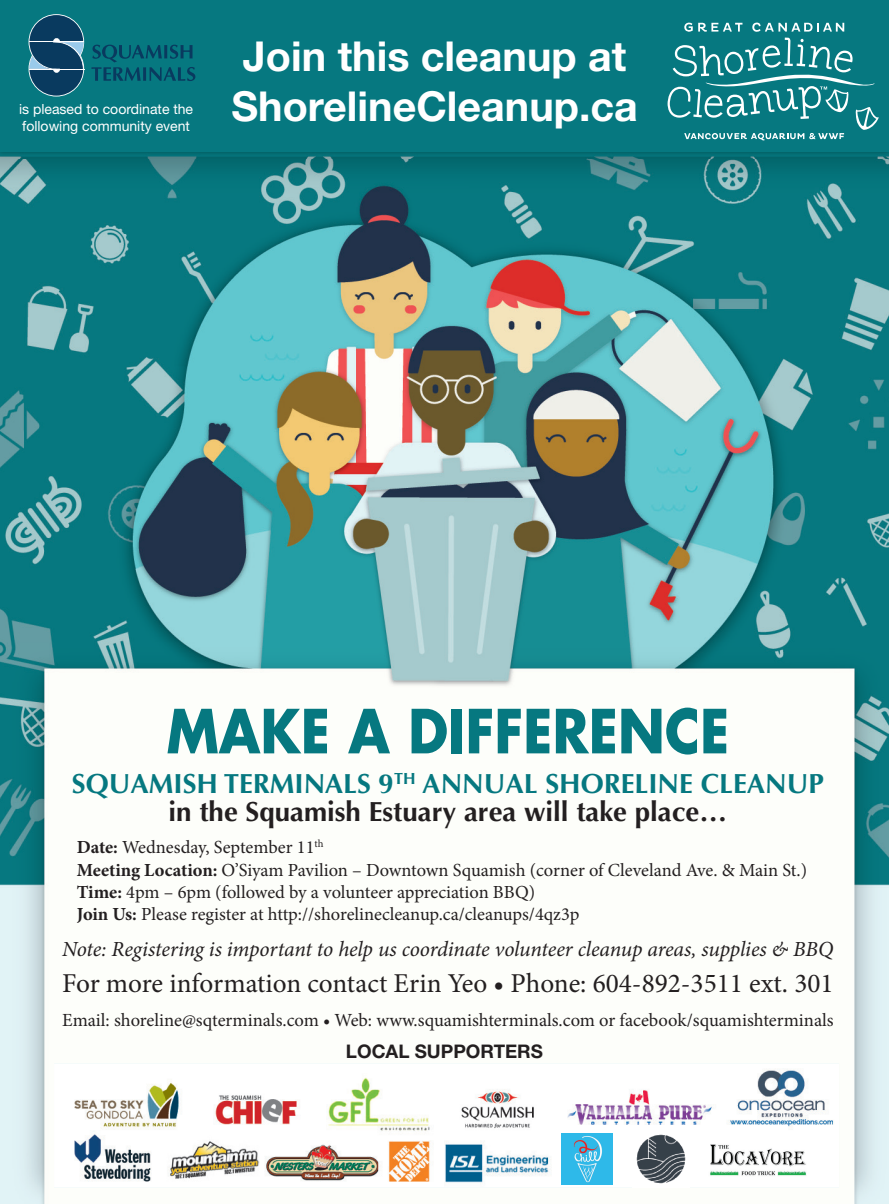
<style>
.page{position:relative;width:889px;height:1204px;background:#fff}
.page>*{position:absolute;margin:0;border:0;box-sizing:border-box;transform-origin:0 0}
.t1{font:700 59.12px "Futura Std";color:#067880;scale:.9 1}
.t2{font:700 41.25px/49.5px "Helvetica Neue LT Std";color:#fff}
.t3{font:700 27.62px/27.6px "Optima";color:#067880;text-align:center}
.t4{font:27.25px "Minion Pro";color:#231f20}
.t5{font:italic 21.5px "Minion Pro";letter-spacing:-.01em;color:#231f20}
.t6{font:700 18.75px "Helvetica Neue LT Std";color:#231f20}
.t7{font:18.5px/22.1px "Minion Pro";color:#231f20}
.t8{font:14px/16.9px "Helvetica Neue LT Std";color:#fff}
.s1{color:#231f20}
.s2{font-weight:700}
</style>
<div class="page">
<img style="left:0;top:152px;width:889px;height:1052px">
<div style="left:0;top:0;width:889px;height:152px;background:#067880"></div>
<svg style="left:91px;top:45px;width:104px;height:36px"></svg>
<svg style="left:29px;top:14px;width:55px;height:83px;background:#245b78"></svg>
<svg style="left:684px;top:23px;width:58px;height:9px"></svg>
<svg style="left:752px;top:23px;width:92px;height:9px"></svg>
<svg style="left:667px;top:38px;width:212px;height:102px"></svg>
<img style="left:54px;top:1063px;width:785px;height:124px">
<img style="left:561px;top:1133px;width:52px;height:51px">
<img style="left:632px;top:1130px;width:57px;height:57px">
<img style="left:702px;top:1139px;width:113px;height:43px">
<p class="t8" style="left:19px;top:102px;width:176px">is pleased to coordinate the following community event</p>
<h2 class="t2" style="left:231px;top:33px;width:408px">Join this cleanup at<br>ShorelineCleanup.ca</h2>
<h1 class="t1" style="left:166px;top:698px;width:627px">MAKE A DIFFERENCE</h1>
<h3 class="t3" style="left:72px;top:772px;width:753px">SQUAMISH TERMINALS 9<sup>TH</sup> ANNUAL SHORELINE CLEANUP <span class="s1">in the Squamish Estuary area will take place…</span></h3>
<p class="t7" style="left:77px;top:838px;width:732px"><span class="s2">Date:</span> Wednesday, September 11<sup>th<br></sup><span class="s2">Meeting Location:</span> O’Siyam Pavilion – Downtown Squamish (corner of Cleveland Ave. &amp; Main St.)<br><span class="s2">Time:</span> 4pm – 6pm (followed by a volunteer appreciation BBQ)<br><span class="s2">Join Us:</span> Please register at http://shorelinecleanup.ca/cleanups/4qz3p</p>
<p class="t5" style="left:62px;top:940px;width:773px">Note: Registering is important to help us coordinate volunteer cleanup areas, supplies &amp; BBQ</p>
<h3 class="t4" style="left:62px;top:972px;width:773px">For more information contact Erin Yeo • Phone: 604-892-3511 ext. 301</h3>
<p class="t7" style="left:62px;top:1010px;width:773px">Email: shoreline@sqterminals.com • Web: www.squamishterminals.com or facebook/squamishterminals</p>
<p class="t6" style="left:346px;top:1041px;width:198px">LOCAL SUPPORTERS</p>
</div>
